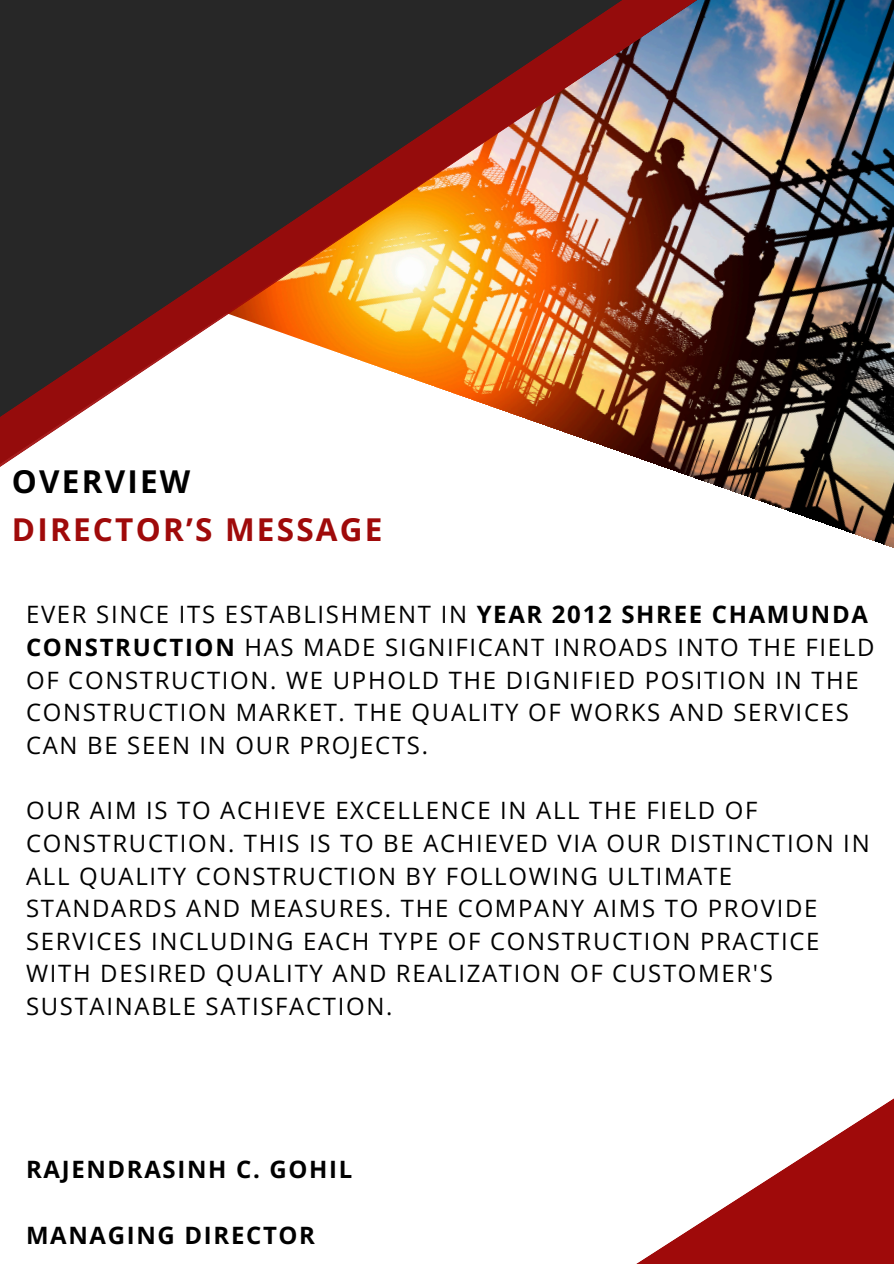
<style>
.page{position:relative;width:894px;height:1264px;background:#fff}
.page>*{position:absolute;margin:0;border:0;box-sizing:border-box;transform-origin:0 0}
.t1{font:700 31.5px "Open Sans";letter-spacing:.07em;color:#9f0a0a}
.t2{font:700 31.5px "Open Sans";letter-spacing:.07em;color:#000}
.t3{font:24px/32.7px "Open Sans";letter-spacing:.07em;color:#000}
.t4{font:700 24px "Open Sans";letter-spacing:.07em;color:#000}
.s1{font-weight:700}
</style>
<div class="page">
<img style="left:0;top:0;width:893px;height:548px">
<svg style="left:638px;top:1099px;width:255px;height:164px"></svg>
<h1 class="t2" style="left:12px;top:459px;width:180px">OVERVIEW</h1>
<p class="t1" style="left:12px;top:507px;width:372px">DIRECTOR’S MESSAGE</p>
<h1 class="t3" style="left:26px;top:597px;width:849px">EVER SINCE ITS ESTABLISHMENT IN <span class="s1">YEAR 2012 SHREE CHAMUNDA CONSTRUCTION</span> HAS MADE SIGNIFICANT INROADS INTO THE FIELD OF CONSTRUCTION. WE UPHOLD THE DIGNIFIED POSITION IN THE CONSTRUCTION MARKET. THE QUALITY OF WORKS AND SERVICES CAN BE SEEN IN OUR PROJECTS.</h1>
<p class="t3" style="left:26px;top:793px;width:844px">OUR AIM IS TO ACHIEVE EXCELLENCE IN ALL THE FIELD OF CONSTRUCTION. THIS IS TO BE ACHIEVED VIA OUR DISTINCTION IN ALL QUALITY CONSTRUCTION BY FOLLOWING ULTIMATE STANDARDS AND MEASURES. THE COMPANY AIMS TO PROVIDE SERVICES INCLUDING EACH TYPE OF CONSTRUCTION PRACTICE WITH DESIRED QUALITY AND REALIZATION OF CUSTOMER'S SUSTAINABLE SATISFACTION.</p>
<p class="t4" style="left:26px;top:1152px;width:328px">RAJENDRASINH C. GOHIL</p>
<h2 class="t4" style="left:26px;top:1217px;width:290px">MANAGING DIRECTOR</h2>
</div>
